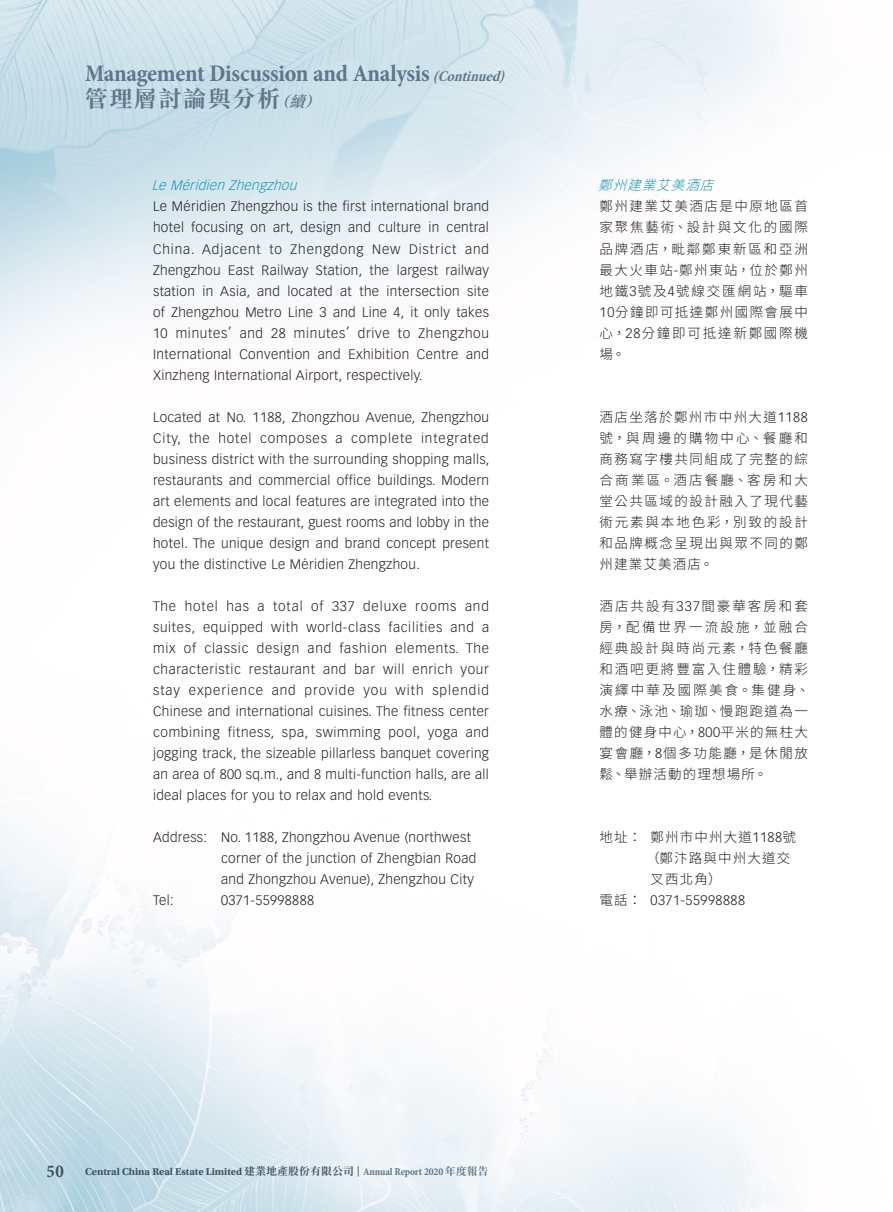
<style>
.page{position:relative;width:893px;height:1212px;background:#fff}
.page>*{position:absolute;margin:0;border:0;box-sizing:border-box;transform-origin:0 0}
.t1{font:700 condensed 24px "Minion Pro";letter-spacing:-.01em;color:#5f768b}
.t2{font:700 22.5px "Source Han Serif TC";letter-spacing:.095em;color:#5f768b}
.Body_Text{font:300 13.5px/21px "Vectora LT Std";letter-spacing:.025em;color:#231f20;text-align:justify}
.C_Body_Text{font:300 13.5px/21px "Source Han Sans TC";letter-spacing:.11em;color:#231f20;text-align:justify}
.C_Body_Text-2{font:300 13.5px/21px "Source Han Sans TC";letter-spacing:.135em;color:#231f20}
.C_Body_Text-3{font:300 13.5px "Source Han Sans TC";letter-spacing:.085em;color:#231f20}
.Heading_4{font:italic 300 13.5px "Vectora LT Std";color:#1798b6}
.C_Body_Text-4{font:300 13.5px "Vectora LT Std";letter-spacing:.035em;color:#231f20}
.C_Heading_4{font:italic 300 13.5px "Source Han Sans TC";color:#1798b6}
.t3{font:700 10.5px "Utopia Std";letter-spacing:-.005em;color:#415364}
.s1{font-style:italic;font-size:15px}
.s2{font-family:"Vectora LT Std"}
.s3{font-family:"Minion Pro";font-stretch:condensed;font-size:18px}
.s4{font-family:"Source Han Serif TC"}
.s5{font-family:"Vectora LT Std";color:#5f768b}
.s6{font-family:"Minion Pro";font-stretch:condensed;color:#5f768b}
.s7{font-family:"Source Han Serif TC";color:#5f768b}
</style>
<div class="page">
<img style="left:0;top:0;width:786px;height:1212px">
<h1 class="t1" style="left:85px;top:57px;width:426px">Management Discussion and Analysis <span class="s1">(Continued)</span></h1>
<h2 class="t2" style="left:85px;top:86px;width:248px">管理層討論與分析<span class="s1">（續）</span></h2>
<p class="Heading_4" style="left:152px;top:178px;width:150px">Le Méridien Zhengzhou</p>
<p class="Body_Text" style="left:153px;top:196px;width:337px">Le Méridien Zhengzhou is the first international brand hotel focusing on art, design and culture in central China. Adjacent to Zhengdong New District and Zhengzhou East Railway Station, the largest railway station in Asia, and located at the intersection site of Zhengzhou Metro Line 3 and Line 4, it only takes 10 minutes’ and 28 minutes’ drive to Zhengzhou International Convention and Exhibition Centre and Xinzheng International Airport, respectively.</p>
<p class="Body_Text" style="left:153px;top:406px;width:338px">Located at No. 1188, Zhongzhou Avenue, Zhengzhou City, the hotel composes a complete integrated business district with the surrounding shopping malls, restaurants and commercial office buildings. Modern art elements and local features are integrated into the design of the restaurant, guest rooms and lobby in the hotel. The unique design and brand concept present you the distinctive Le Méridien Zhengzhou.</p>
<p class="Body_Text" style="left:153px;top:595px;width:338px">The hotel has a total of 337 deluxe rooms and suites, equipped with world-class facilities and a mix of classic design and fashion elements. The characteristic restaurant and bar will enrich your stay experience and provide you with splendid Chinese and international cuisines. The fitness center combining fitness, spa, swimming pool, yoga and jogging track, the sizeable pillarless banquet covering an area of 800 sq.m., and 8 multi-function halls, are all ideal places for you to relax and hold events.</p>
<p class="Body_Text" style="left:153px;top:826px;width:55px">Address:</p>
<p class="Body_Text" style="left:221px;top:826px;width:257px;text-align:left">No. 1188, Zhongzhou Avenue (northwest corner of the junction of Zhengbian Road and Zhongzhou Avenue), Zhengzhou City</p>
<p class="Body_Text" style="left:153px;top:889px;width:22px">Tel:</p>
<p class="Body_Text" style="left:221px;top:889px;width:94px">0371-55998888</p>
<p class="C_Heading_4" style="left:598px;top:178px;width:127px">鄭州建業艾美酒店</p>
<p class="C_Body_Text" style="left:600px;top:196px;width:210px">鄭州建業艾美酒店是中原地區首家聚焦藝術、設計與文化的國際品牌酒店，毗鄰鄭東新區和亞洲最大火車站<span class="s2">-</span>鄭州東站，位於鄭州地鐵<span class="s2">3</span>號及<span class="s2">4</span>號線交匯網站，驅車<span class="s2">10</span>分鐘即可抵達鄭州國際會展中心，<span class="s2">28</span>分鐘即可抵達新鄭國際機場。</p>
<p class="C_Body_Text" style="left:600px;top:406px;width:210px">酒店坐落於鄭州市中州大道<span class="s2">1188</span>號，與周邊的購物中心、餐廳和商務寫字樓共同組成了完整的綜合商業區。酒店餐廳、客房和大堂公共區域的設計融入了現代藝術元素與本地色彩，別致的設計和品牌概念呈現出與眾不同的鄭州建業艾美酒店。</p>
<p class="C_Body_Text-2" style="left:600px;top:595px;width:212px">酒店共設有<span class="s2">337</span>間豪華客房和套房，配備世界一流設施，並融合經典設計與時尚元素，特色餐廳和酒吧更將豐富入住體驗，精彩演繹中華及國際美食。集健身、水療、泳池、瑜珈、慢跑跑道為一體的健身中心，<span class="s2">800</span>平米的無柱大宴會廳，<span class="s2">8</span>個多功能廳，是休閒放鬆、舉辦活動的理想場所。</p>
<p class="C_Body_Text" style="left:600px;top:826px;width:44px">地址：</p>
<p class="C_Body_Text-3" style="left:651px;top:829px;width:147px">鄭州市中州大道<span class="s2">1188</span>號</p>
<p class="C_Body_Text-3" style="left:646px;top:850px;width:146px">（鄭汴路與中州大道交</p>
<p class="C_Body_Text" style="left:651px;top:868px;width:72px">叉西北角）</p>
<p class="C_Body_Text" style="left:600px;top:889px;width:44px">電話：</p>
<p class="C_Body_Text-4" style="left:651px;top:892px;width:96px">0371-55998888</p>
<p class="t3" style="left:47px;top:1166px;width:443px"><span class="s3">50</span> Central China Real Estate Limited <span class="s4">建業地產股份有限公司</span> <span class="s5">|</span> <span class="s6">Annual Report 2020</span> <span class="s7">年度報告</span></p>
</div>
